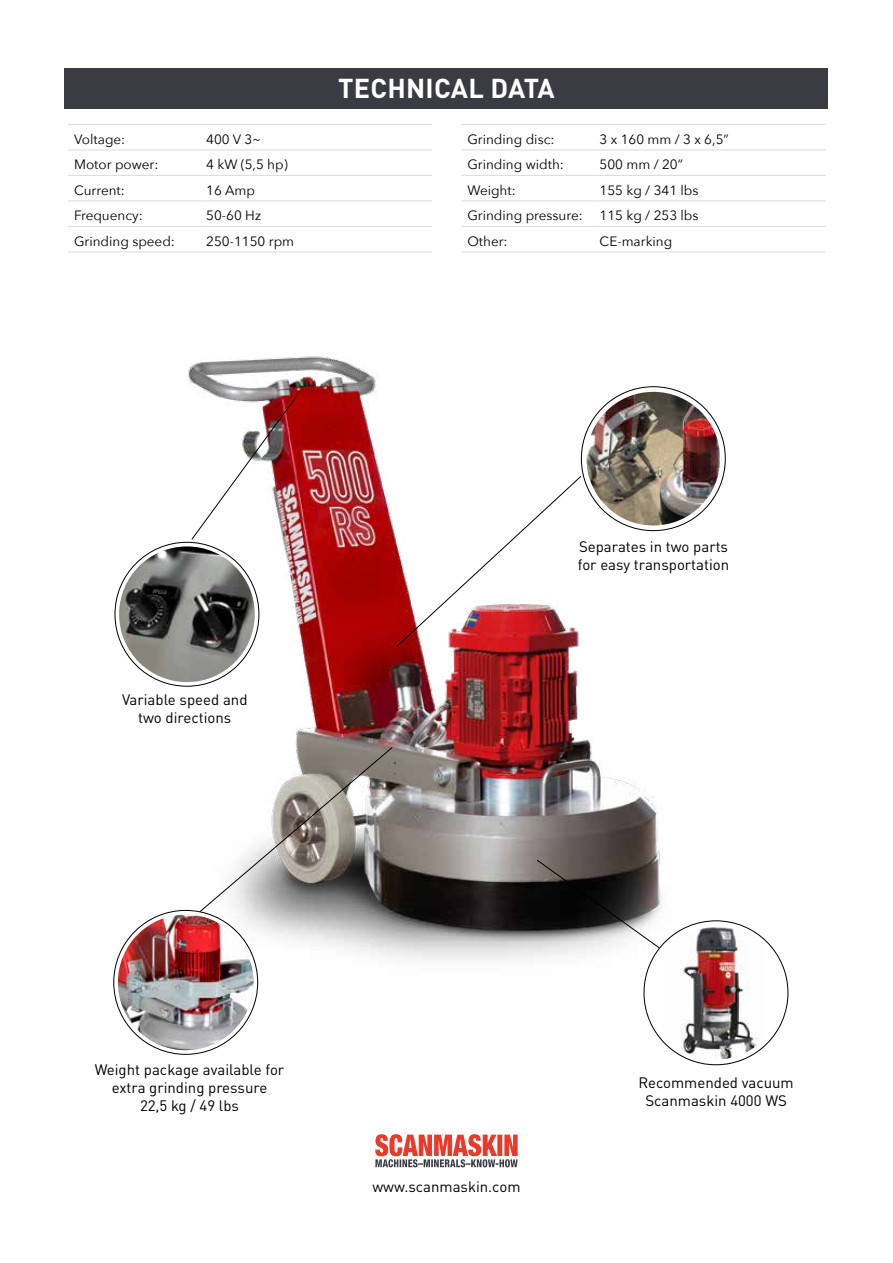
<style>
.page{position:relative;width:893px;height:1263px;background:#fff}
.page>*{position:absolute;margin:0;border:0;box-sizing:border-box;transform-origin:0 0}
.t1{font:700 27px "DIN Pro";letter-spacing:.01em;color:#fff}
.t2{font:15px/18px "DIN Pro";color:#000;text-align:center}
.t3{font:13.5px/25.5px "Avenir Next";color:#000;text-align:justify}
</style>
<div class="page">
<img style="left:156px;top:356px;width:581px;height:646px">
<div style="left:65px;top:68px;width:763px;height:40px;background:#3b3c43"></div>
<hr style="left:68px;top:124px;width:132px;height:1px;background:#dadada">
<hr style="left:200px;top:124px;width:232px;height:1px;background:#dadada">
<hr style="left:68px;top:150px;width:132px;height:1px;background:#dadada">
<hr style="left:200px;top:150px;width:232px;height:1px;background:#dadada">
<hr style="left:68px;top:175px;width:132px;height:1px;background:#dadada">
<hr style="left:200px;top:175px;width:232px;height:1px;background:#dadada">
<hr style="left:68px;top:201px;width:132px;height:1px;background:#dadada">
<hr style="left:200px;top:201px;width:232px;height:1px;background:#dadada">
<hr style="left:68px;top:226px;width:132px;height:1px;background:#dadada">
<hr style="left:200px;top:226px;width:232px;height:1px;background:#dadada">
<hr style="left:68px;top:252px;width:132px;height:1px;background:#dadada">
<hr style="left:200px;top:252px;width:232px;height:1px;background:#dadada">
<hr style="left:461px;top:124px;width:133px;height:1px;background:#dadada">
<hr style="left:594px;top:124px;width:231px;height:1px;background:#dadada">
<hr style="left:461px;top:150px;width:133px;height:1px;background:#dadada">
<hr style="left:594px;top:150px;width:231px;height:1px;background:#dadada">
<hr style="left:461px;top:175px;width:133px;height:1px;background:#dadada">
<hr style="left:594px;top:175px;width:231px;height:1px;background:#dadada">
<hr style="left:461px;top:252px;width:133px;height:1px;background:#dadada">
<hr style="left:461px;top:201px;width:133px;height:1px;background:#dadada">
<hr style="left:594px;top:201px;width:231px;height:1px;background:#dadada">
<hr style="left:461px;top:226px;width:133px;height:1px;background:#dadada">
<hr style="left:594px;top:226px;width:231px;height:1px;background:#dadada">
<hr style="left:594px;top:252px;width:231px;height:1px;background:#dadada">
<img style="left:118px;top:914px;width:135px;height:136px;border-radius:68px">
<svg style="left:199px;top:746px;width:194px;height:167px"></svg>
<img style="left:586px;top:392px;width:134px;height:133px;border-radius:67px">
<img style="left:119px;top:546px;width:136px;height:136px;border-radius:68px">
<img style="left:663px;top:926px;width:101px;height:133px">
<svg style="left:396px;top:475px;width:186px;height:172px"></svg>
<svg style="left:536px;top:859px;width:124px;height:90px;background:#5b5857"></svg>
<img style="left:191px;top:396px;width:106px;height:144px">
<svg style="left:375px;top:1134px;width:143px;height:33px"></svg>
<p class="t3" style="left:74px;top:126px;width:53px">Voltage:</p>
<p class="t3" style="left:206px;top:126px;width:56px">400 V 3~</p>
<p class="t3" style="left:74px;top:151px;width:86px">Motor power:</p>
<p class="t3" style="left:206px;top:151px;width:83px">4 kW (5,5 hp)</p>
<p class="t3" style="left:74px;top:177px;width:52px">Current:</p>
<p class="t3" style="left:206px;top:177px;width:50px">16 Amp</p>
<p class="t3" style="left:74px;top:202px;width:70px">Frequency:</p>
<p class="t3" style="left:206px;top:202px;width:56px">50-60 Hz</p>
<p class="t3" style="left:74px;top:228px;width:102px">Grinding speed:</p>
<p class="t3" style="left:206px;top:228px;width:89px">250-1150 rpm</p>
<h1 class="t1" style="left:338px;top:66px;width:218px">TECHNICAL DATA</h1>
<p class="t3" style="left:467px;top:126px;width:89px">Grinding disc:</p>
<p class="t3" style="left:600px;top:126px;width:131px">3 x 160 mm / 3 x 6,5”</p>
<p class="t3" style="left:467px;top:151px;width:98px">Grinding width:</p>
<p class="t3" style="left:600px;top:151px;width:85px">500 mm / 20”</p>
<p class="t3" style="left:467px;top:177px;width:50px">Weight:</p>
<p class="t3" style="left:467px;top:177px;width:233px;text-indent:132px">155 kg / 341 lbs Grinding pressure: 115 kg / 253 lbs Other:</p>
<p class="t3" style="left:600px;top:228px;width:74px">CE-marking</p>
<p class="t2" style="left:122px;top:689px;width:127px">Variable speed and two directions</p>
<p class="t2" style="left:578px;top:536px;width:153px;text-align:left">Separates in two parts for easy transportation</p>
<p class="t2" style="left:95px;top:1059px;width:191px">Weight package available for extra grinding pressure<br>22,5 kg / 49 lbs</p>
<p class="t2" style="left:372px;top:1176px;width:150px">www.scanmaskin.com</p>
<p class="t2" style="left:639px;top:1072px;width:157px">Recommended vacuum<br>Scanmaskin 4000 WS</p>
</div>
